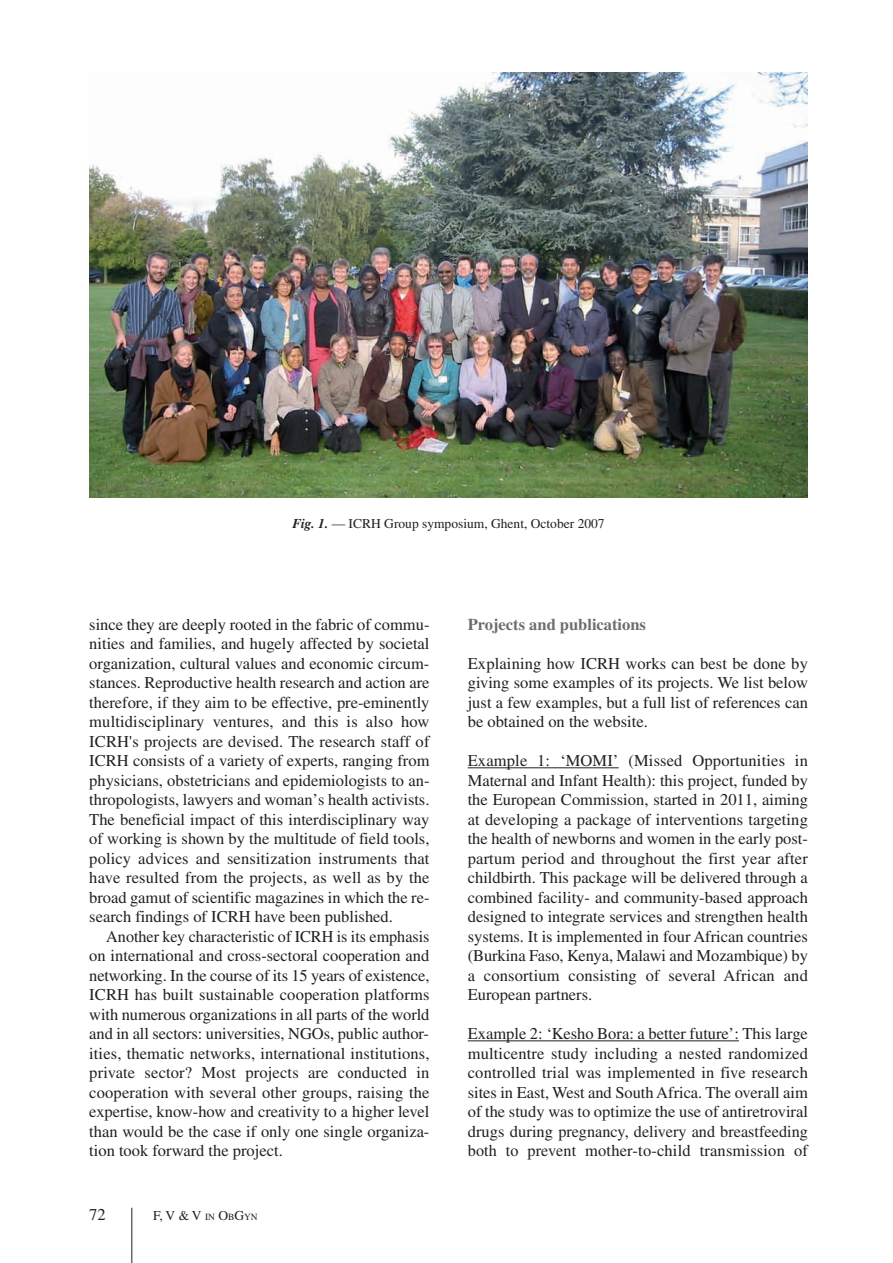
<style>
.page{position:relative;width:893px;height:1263px;background:#fff}
.page>*{position:absolute;margin:0;border:0;box-sizing:border-box;transform-origin:0 0}
.t1{font:16.5px/19.5px "Times";color:#231f20;text-align:justify}
.t2{font:700 16.5px "Times";color:#6c6d70}
.t3{font:13.5px "Times";color:#231f20}
.s1{font-weight:700;font-style:italic}
.s2{font-size:9.45px}
</style>
<div class="page">
<hr style="left:468px;top:767px;width:151px;height:1px;background:#231f20">
<hr style="left:468px;top:1040px;width:271px;height:1px;background:#231f20">
<hr style="left:131px;top:1208px;width:1px;height:55px;background:#231f20">
<img style="left:89px;top:72px;width:719px;height:425px">
<p class="t3" style="left:293px;top:519px;width:314px"><span class="s1">Fig. 1.</span> — ICRH Group symposium, Ghent, October 2007</p>
<p class="t1" style="left:89px;top:616px;width:342px">since they are deeply rooted in the fabric of commu&shy;nities and families, and hugely affected by societal organization, cultural values and economic circum&shy;stances. Reproductive health research and action are therefore, if they aim to be effective, pre-eminently multidisciplinary ventures, and this is also how ICRH's projects are devised. The research staff of ICRH consists of a variety of experts, ranging from physicians, obstetricians and epidemiologists to an&shy;thropologists, lawyers and woman’s health activists.<br>The beneficial impact of this interdisciplinary way of working is shown by the multitude of field tools, policy advices and sensitization instruments that have resulted from the projects, as well as by the broad gamut of scientific magazines in which the re&shy;search findings of ICRH have been published.</p>
<p class="t1" style="left:89px;top:928px;width:342px;text-indent:17px">Another key characteristic of ICRH is its emphasis on international and cross-sectoral cooperation and networking. In the course of its 15 years of existence, ICRH has built sustainable cooperation platforms with numerous organizations in all parts of the world and in all sectors: universities, NGOs, public author&shy;ities, thematic networks, international institutions, private sector? Most projects are conducted in cooperation with several other groups, raising the expertise, know-how and creativity to a higher level than would be the case if only one single organiza&shy;tion took forward the project.</p>
<p class="t1" style="left:89px;top:1206px;width:18px">72</p>
<p class="t3" style="left:153px;top:1210px;width:106px">F, V &amp; V <span class="s2">IN</span> O<span class="s2">B</span>G<span class="s2">YN</span></p>
<p class="t2" style="left:468px;top:618px;width:180px">Projects and publications</p>
<p class="t1" style="left:468px;top:655px;width:342px">Explaining how ICRH works can best be done by giving some examples of its projects. We list below just a few examples, but a full list of references can be obtained on the website.</p>
<p class="t1" style="left:468px;top:752px;width:342px">Example 1: ‘MOMI’ (Missed Opportunities in Maternal and Infant Health): this project, funded by the European Commission, started in 2011, aiming at developing a package of interventions targeting the health of newborns and women in the early post&shy;partum period and throughout the first year after childbirth. This package will be delivered through a combined facility- and community-based approach designed to integrate services and strengthen health systems. It is implemented in four African countries (Burkina Faso, Kenya, Malawi and Mozambique) by a consortium consisting of several African and European partners.</p>
<p class="t1" style="left:468px;top:1025px;width:342px">Example 2: ‘Kesho Bora: a better future’: This large multicentre study including a nested randomized controlled trial was implemented in five research sites in East, West and South Africa. The overall aim of the study was to optimize the use of antiretroviral drugs during pregnancy, delivery and breastfeeding both to prevent mother-to-child transmission of</p>
</div>
